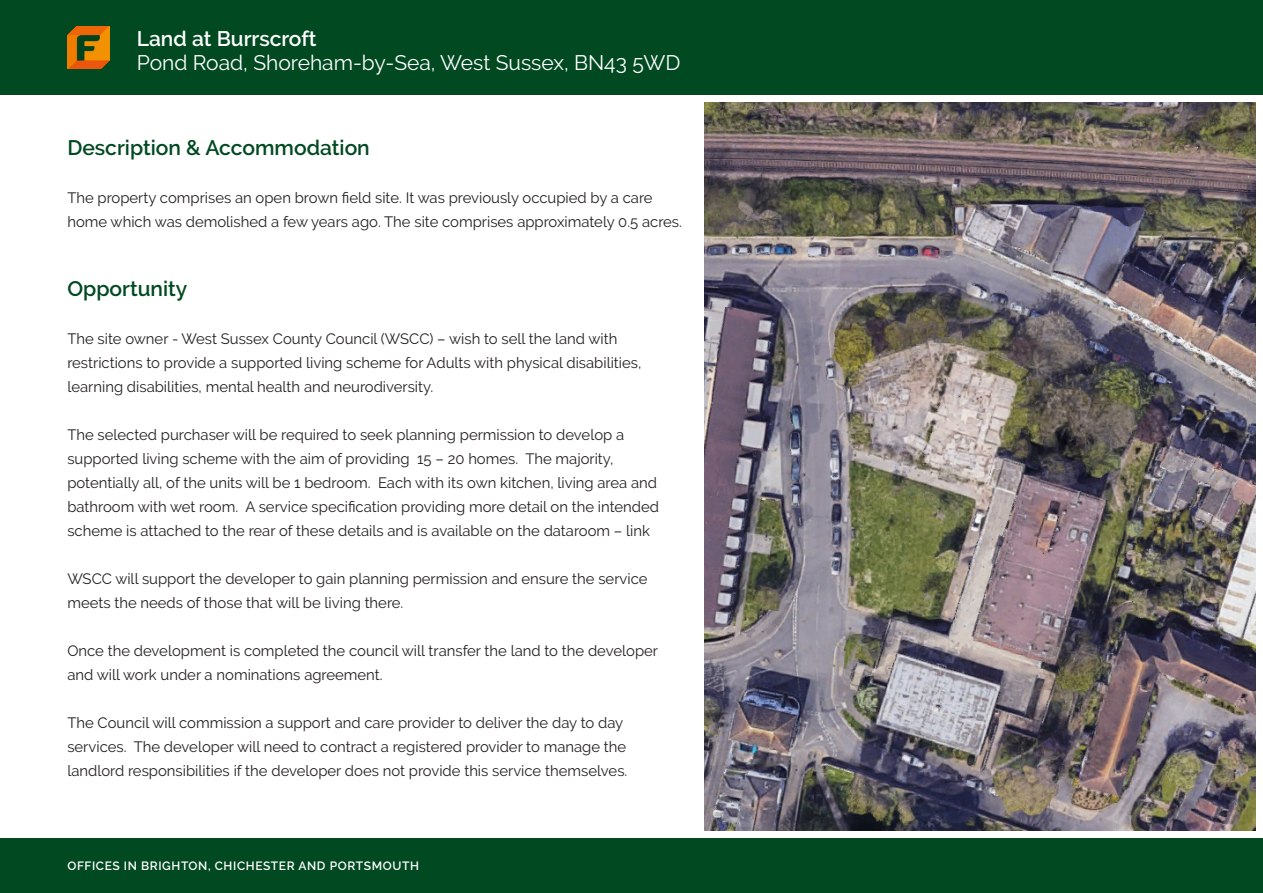
<style>
.page{position:relative;width:1263px;height:893px;background:#fff}
.page>*{position:absolute;margin:0;border:0;box-sizing:border-box;transform-origin:0 0}
.t1{font:21px "Raleway";color:#fff}
.Flude_-_Sub_Header{font:600 21px "Raleway";color:#004921}
.t2{font:600 21px "Raleway";color:#fff}
.Flude_-_Standard_Paragraph_Text{font:15px/24px "Raleway";color:#231f20}
.t3{font:600 15px "Raleway";color:#fff}
.t4{font:600 12px "Raleway";letter-spacing:.05em;color:#fff}
</style>
<div class="page">
<div style="left:0;top:0;width:1263px;height:95px;background:#004921"></div>
<div style="left:0;top:838px;width:1263px;height:55px;background:#004921"></div>
<img style="left:705px;top:102px;width:550px;height:729px">
<p class="t3" style="left:137px;top:26px;width:199px">Long Leasehold Investment</p>
<p class="t2" style="left:137px;top:27px;width:181px">Land at Burrscroft</p>
<p class="t1" style="left:137px;top:51px;width:545px">Pond Road, Shoreham-by-Sea, West Sussex, BN43 5WD</p>
<p class="Flude_-_Sub_Header" style="left:67px;top:135px;width:304px">Description &amp; Accommodation</p>
<p class="Flude_-_Standard_Paragraph_Text" style="left:67px;top:185px;width:616px">The property comprises an open brown field site. It was previously occupied by a care home which was demolished a few years ago. The site comprises approximately 0.5 acres.</p>
<p class="Flude_-_Sub_Header" style="left:67px;top:276px;width:121px">Opportunity</p>
<p class="Flude_-_Standard_Paragraph_Text" style="left:67px;top:326px;width:576px">The site owner - West Sussex County Council (WSCC) – wish to sell the land with restrictions to provide a supported living scheme for Adults with physical disabilities, learning disabilities, mental health and neurodiversity.</p>
<p class="Flude_-_Standard_Paragraph_Text" style="left:67px;top:422px;width:593px">The selected purchaser will be required to seek planning permission to develop a supported living scheme with the aim of providing 15 – 20 homes. The majority, potentially all, of the units will be 1 bedroom. Each with its own kitchen, living area and bathroom with wet room. A service specification providing more detail on the intended scheme is attached to the rear of these details and is available on the dataroom – link</p>
<p class="Flude_-_Standard_Paragraph_Text" style="left:67px;top:566px;width:582px">WSCC will support the developer to gain planning permission and ensure the service meets the needs of those that will be living there.</p>
<p class="Flude_-_Standard_Paragraph_Text" style="left:67px;top:638px;width:592px">Once the development is completed the council will transfer the land to the developer and will work under a nominations agreement.</p>
<p class="Flude_-_Standard_Paragraph_Text" style="left:67px;top:710px;width:561px">The Council will commission a support and care provider to deliver the day to day services. The developer will need to contract a registered provider to manage the landlord responsibilities if the developer does not provide this service themselves.</p>
<p class="t4" style="left:67px;top:858px;width:353px">OFFICES IN BRIGHTON, CHICHESTER AND PORTSMOUTH</p>
</div>
